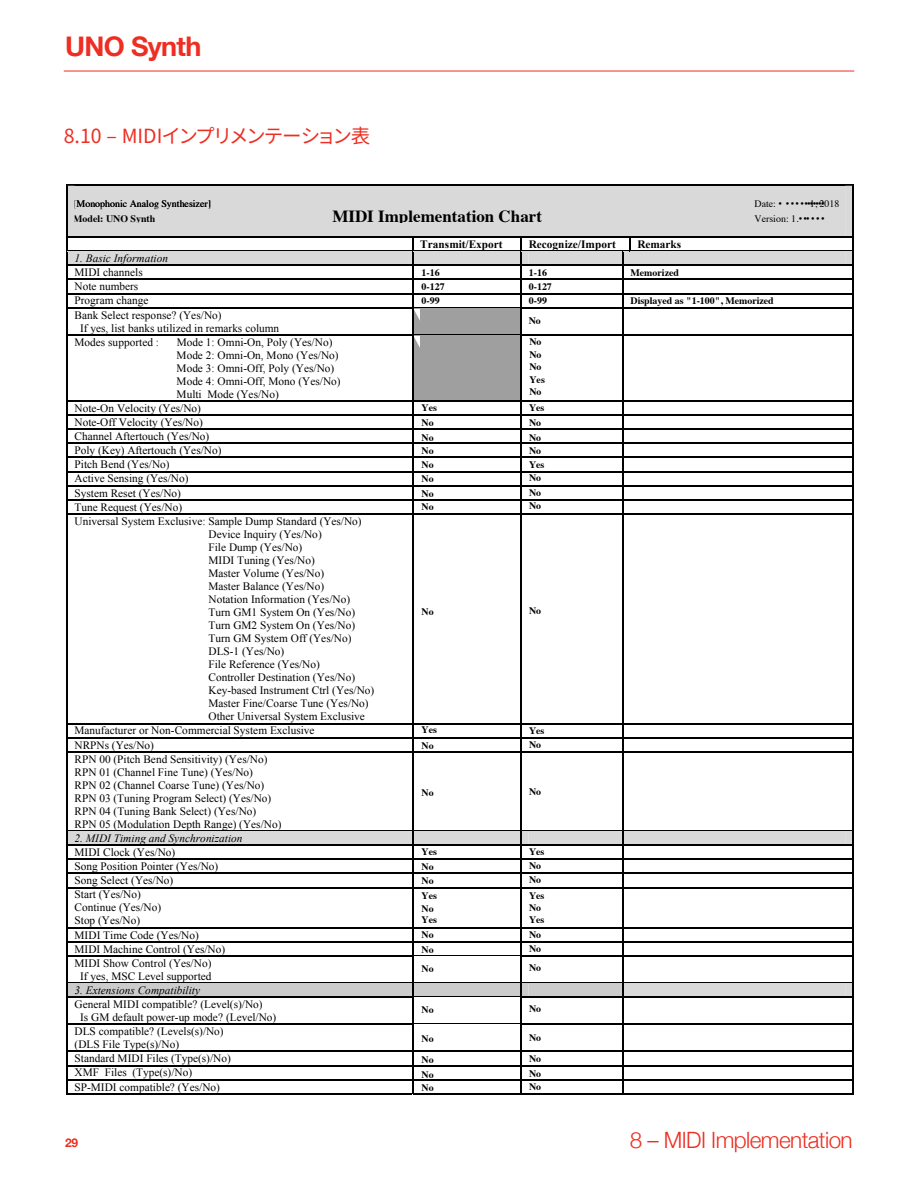
<style>
.page{position:relative;width:918px;height:1188px;background:#fff}
.page>*{position:absolute;margin:0;border:0;box-sizing:border-box;transform-origin:0 0}
.t1{font:700 27px "Helvetica Neue";letter-spacing:-.025em;color:#ee2e22}
.t2{font:300 22.5px "Helvetica Neue";letter-spacing:-.025em;color:#ee2e22}
.Titolo_Paragrafo{font:19.5px "Noto Sans CJ Kjp";letter-spacing:-.075em;color:#ee2e22}
.t3{font:700 16.95px "Times";color:#000}
.t4{font:700 12px "Helvetica Neue";color:#ee2e22}
.t5{font:11.25px/14.1px "Times New Roman";color:#000}
.t6{font:700 11.25px "Times New Roman";color:#000}
.t7{font:700 9.9px/14.1px "Times";color:#000}
.t8{font:9.9px/14.9px "Times";color:#000}
.t9{font:9.9px "Arial";color:#000}
.s1{font-weight:700}
.s2{font-family:"Arial"}
.s3{font-family:"Times"}
.s4{font-style:italic}
</style>
<div class="page">
<svg style="left:66px;top:185px;width:787px;height:329px"></svg>
<hr style="left:66px;top:514px;width:1px;height:209px;background:#000">
<hr style="left:412px;top:514px;width:1px;height:209px;background:#000">
<hr style="left:521px;top:514px;width:1px;height:209px;background:#000">
<hr style="left:623px;top:514px;width:1px;height:209px;background:#000">
<hr style="left:852px;top:514px;width:1px;height:209px;background:#000">
<hr style="left:67px;top:723px;width:345px;height:1px;background:#000">
<hr style="left:413px;top:723px;width:108px;height:1px;background:#000">
<hr style="left:522px;top:723px;width:101px;height:1px;background:#000">
<hr style="left:624px;top:723px;width:228px;height:1px;background:#000">
<hr style="left:67px;top:737px;width:345px;height:1px;background:#000">
<hr style="left:413px;top:737px;width:108px;height:1px;background:#000">
<hr style="left:522px;top:737px;width:101px;height:1px;background:#000">
<hr style="left:624px;top:737px;width:228px;height:1px;background:#000">
<svg style="left:66px;top:723px;width:1px;height:29px"></svg>
<hr style="left:67px;top:751px;width:345px;height:1px;background:#000">
<svg style="left:412px;top:723px;width:1px;height:29px"></svg>
<hr style="left:413px;top:751px;width:108px;height:1px;background:#000">
<svg style="left:521px;top:723px;width:1px;height:29px"></svg>
<hr style="left:522px;top:751px;width:101px;height:1px;background:#000">
<svg style="left:623px;top:723px;width:1px;height:29px"></svg>
<hr style="left:624px;top:751px;width:228px;height:1px;background:#000">
<svg style="left:852px;top:723px;width:1px;height:29px"></svg>
<hr style="left:66px;top:752px;width:1px;height:79px;background:#000">
<hr style="left:412px;top:752px;width:1px;height:79px;background:#000">
<hr style="left:521px;top:752px;width:1px;height:79px;background:#000">
<hr style="left:623px;top:752px;width:1px;height:79px;background:#000">
<hr style="left:852px;top:752px;width:1px;height:79px;background:#000">
<svg style="left:66px;top:831px;width:787px;height:57px"></svg>
<hr style="left:66px;top:888px;width:1px;height:39px;background:#000">
<hr style="left:412px;top:888px;width:1px;height:39px;background:#000">
<hr style="left:521px;top:888px;width:1px;height:39px;background:#000">
<hr style="left:623px;top:888px;width:1px;height:39px;background:#000">
<hr style="left:852px;top:888px;width:1px;height:39px;background:#000">
<svg style="left:66px;top:927px;width:787px;height:167px"></svg>
<hr style="left:64px;top:71px;width:790px;height:1px;background:#ee2e22">
<h1 class="t1" style="left:65px;top:25px;width:138px">UNO Synth</h1>
<p class="Titolo_Paragrafo" style="left:64px;top:125px;width:308px">8.10 – MIDIインプリメンテーション表</p>
<p class="t8" style="left:73px;top:195px;width:139px">[Monophonic Analog Synthesizer]<br><span class="s1">Model: UNO Synth</span></p>
<p class="t3" style="left:332px;top:200px;width:211px">MIDI Implementation Chart</p>
<p class="t6" style="left:420px;top:237px;width:84px">Transmit/Export</p>
<p class="t6" style="left:529px;top:237px;width:89px">Recognize/Import</p>
<p class="t6" style="left:637px;top:237px;width:45px">Remarks</p>
<p class="t8" style="left:755px;top:195px;width:86px;text-indent:55px">1, 2018<br>Version: 1.<span class="s2">• •• • • •</span></p>
<p class="t9" style="left:755px;top:197px;width:71px"><span class="s3">Date:</span> • • • • ••••••••</p>
<p class="t5" style="left:75px;top:251px;width:149px"><span class="s4">1. Basic Information<br></span>MIDI channels<br>Note numbers<br>Program change<br>Bank Select response? (Yes/No)</p>
<p class="t5" style="left:75px;top:321px;width:206px;text-indent:6px">If yes, list banks utilized in remarks column<br>Modes supported :</p>
<p class="t5" style="left:177px;top:335px;width:166px;line-height:13px">Mode 1: Omni-On, Poly (Yes/No)<br>Mode 2: Omni-On, Mono (Yes/No)<br>Mode 3: Omni-Off, Poly (Yes/No)<br>Mode 4: Omni-Off, Mono (Yes/No)<br>Multi Mode (Yes/No)</p>
<p class="t5" style="left:75px;top:401px;width:289px">Note-On Velocity (Yes/No)<br>Note-Off Velocity (Yes/No)<br>Channel Aftertouch (Yes/No)<br>Poly (Key) Aftertouch (Yes/No)<br>Pitch Bend (Yes/No)<br>Active Sensing (Yes/No)<br>System Reset (Yes/No)<br>Tune Request (Yes/No)<br>Universal System Exclusive: Sample Dump Standard (Yes/No)</p>
<p class="t5" style="left:209px;top:527px;width:167px;line-height:13px">Device Inquiry (Yes/No)<br>File Dump (Yes/No)<br>MIDI Tuning (Yes/No)<br>Master Volume (Yes/No)<br>Master Balance (Yes/No)<br>Notation Information (Yes/No)<br>Turn GM1 System On (Yes/No)<br>Turn GM2 System On (Yes/No)<br>Turn GM System Off (Yes/No)<br>DLS-1 (Yes/No)<br>File Reference (Yes/No)<br>Controller Destination (Yes/No)<br>Key-based Instrument Ctrl (Yes/No)<br>Master Fine/Coarse Tune (Yes/No)<br>Other Universal System Exclusive</p>
<p class="t5" style="left:75px;top:723px;width:242px">Manufacturer or Non-Commercial System Exclusive<br>NRPNs (Yes/No)<br>RPN 00 (Pitch Bend Sensitivity) (Yes/No)</p>
<p class="t5" style="left:75px;top:765px;width:208px;line-height:13px">RPN 01 (Channel Fine Tune) (Yes/No)<br>RPN 02 (Channel Coarse Tune) (Yes/No)<br>RPN 03 (Tuning Program Select) (Yes/No)<br>RPN 04 (Tuning Bank Select) (Yes/No)<br>RPN 05 (Modulation Depth Range) (Yes/No)</p>
<p class="t5" style="left:75px;top:831px;width:169px"><span class="s4">2. MIDI Timing and Synchronization<br></span>MIDI Clock (Yes/No)<br>Song Position Pointer (Yes/No)<br>Song Select (Yes/No)<br>Start (Yes/No)</p>
<p class="t5" style="left:75px;top:901px;width:88px;line-height:13px">Continue (Yes/No)<br>Stop (Yes/No)</p>
<p class="t5" style="left:75px;top:928px;width:152px">MIDI Time Code (Yes/No)<br>MIDI Machine Control (Yes/No)<br>MIDI Show Control (Yes/No)</p>
<p class="t5" style="left:80px;top:969px;width:133px">If yes, MSC Level supported</p>
<p class="t5" style="left:75px;top:983px;width:190px"><span class="s4">3. Extensions Compatibility<br></span>General MIDI compatible? (Level(s)/No)</p>
<p class="t5" style="left:75px;top:1010px;width:203px;text-indent:6px">Is GM default power-up mode? (Level/No)<br>DLS compatible? (Levels(s)/No)</p>
<p class="t5" style="left:75px;top:1037px;width:158px">(DLS File Type(s)/No)<br>Standard MIDI Files (Type(s)/No)<br>XMF Files (Type(s)/No)<br>SP-MIDI compatible? (Yes/No)</p>
<p class="t7" style="left:422px;top:264px;width:20px">1-16</p>
<p class="t7" style="left:529px;top:264px;width:20px">1-16</p>
<p class="t7" style="left:631px;top:264px;width:50px">Memorized</p>
<p class="t7" style="left:422px;top:278px;width:25px">0-127<br>0-99</p>
<p class="t7" style="left:529px;top:278px;width:25px">0-127</p>
<p class="t7" style="left:529px;top:292px;width:20px">0-99</p>
<p class="t7" style="left:631px;top:292px;width:145px">Displayed as "1-100", Memorized</p>
<p class="t7" style="left:529px;top:309px;width:14px;line-height:20.7px">No<br>No</p>
<p class="t7" style="left:529px;top:347px;width:14px;line-height:12.8px">No<br>No</p>
<p class="t7" style="left:529px;top:383px;width:14px">No</p>
<p class="t7" style="left:529px;top:372px;width:17px">Yes</p>
<p class="t7" style="left:422px;top:400px;width:17px">Yes</p>
<p class="t7" style="left:529px;top:400px;width:17px">Yes</p>
<p class="t7" style="left:422px;top:414px;width:14px;line-height:15px">No<br>No</p>
<p class="t7" style="left:422px;top:443px;width:14px;text-align:justify">No No No No No</p>
<p class="t7" style="left:529px;top:414px;width:14px;line-height:15px">No<br>No</p>
<p class="t7" style="left:529px;top:443px;width:14px">No</p>
<p class="t7" style="left:529px;top:470px;width:14px;text-align:justify">No No No</p>
<p class="t7" style="left:529px;top:456px;width:17px">Yes</p>
<p class="t7" style="left:422px;top:603px;width:14px">No</p>
<p class="t7" style="left:529px;top:602px;width:14px">No</p>
<p class="t7" style="left:422px;top:722px;width:17px">Yes</p>
<p class="t7" style="left:529px;top:722px;width:17px">Yes</p>
<p class="t7" style="left:422px;top:738px;width:14px">No</p>
<p class="t7" style="left:529px;top:737px;width:14px">No</p>
<p class="t7" style="left:422px;top:784px;width:14px">No</p>
<p class="t7" style="left:529px;top:783px;width:14px">No</p>
<p class="t7" style="left:422px;top:844px;width:17px">Yes</p>
<p class="t7" style="left:422px;top:887px;width:17px">Yes</p>
<p class="t7" style="left:529px;top:887px;width:17px">Yes</p>
<p class="t7" style="left:422px;top:912px;width:17px">Yes</p>
<p class="t7" style="left:529px;top:912px;width:17px">Yes</p>
<p class="t7" style="left:529px;top:844px;width:17px">Yes</p>
<p class="t7" style="left:529px;top:858px;width:14px">No<br>No</p>
<p class="t7" style="left:422px;top:859px;width:14px">No<br>No</p>
<p class="t7" style="left:422px;top:900px;width:14px">No</p>
<p class="t7" style="left:529px;top:899px;width:14px">No</p>
<p class="t7" style="left:422px;top:927px;width:14px">No<br>No</p>
<p class="t7" style="left:422px;top:960px;width:14px">No</p>
<p class="t7" style="left:422px;top:1002px;width:14px">No</p>
<p class="t7" style="left:422px;top:1027px;width:14px;line-height:21px">No<br>No</p>
<p class="t7" style="left:422px;top:1066px;width:14px;line-height:13.6px">No<br>No</p>
<p class="t7" style="left:529px;top:926px;width:14px">No<br>No</p>
<p class="t7" style="left:529px;top:959px;width:14px">No</p>
<p class="t7" style="left:529px;top:1001px;width:14px">No</p>
<p class="t7" style="left:529px;top:1026px;width:14px;line-height:21px">No<br>No</p>
<p class="t7" style="left:529px;top:1065px;width:14px;line-height:13.6px">No<br>No</p>
<p class="t4" style="left:65px;top:1134px;width:15px">29</p>
<h2 class="t2" style="left:630px;top:1121px;width:224px">8 – MIDI Implementation</h2>
</div>
